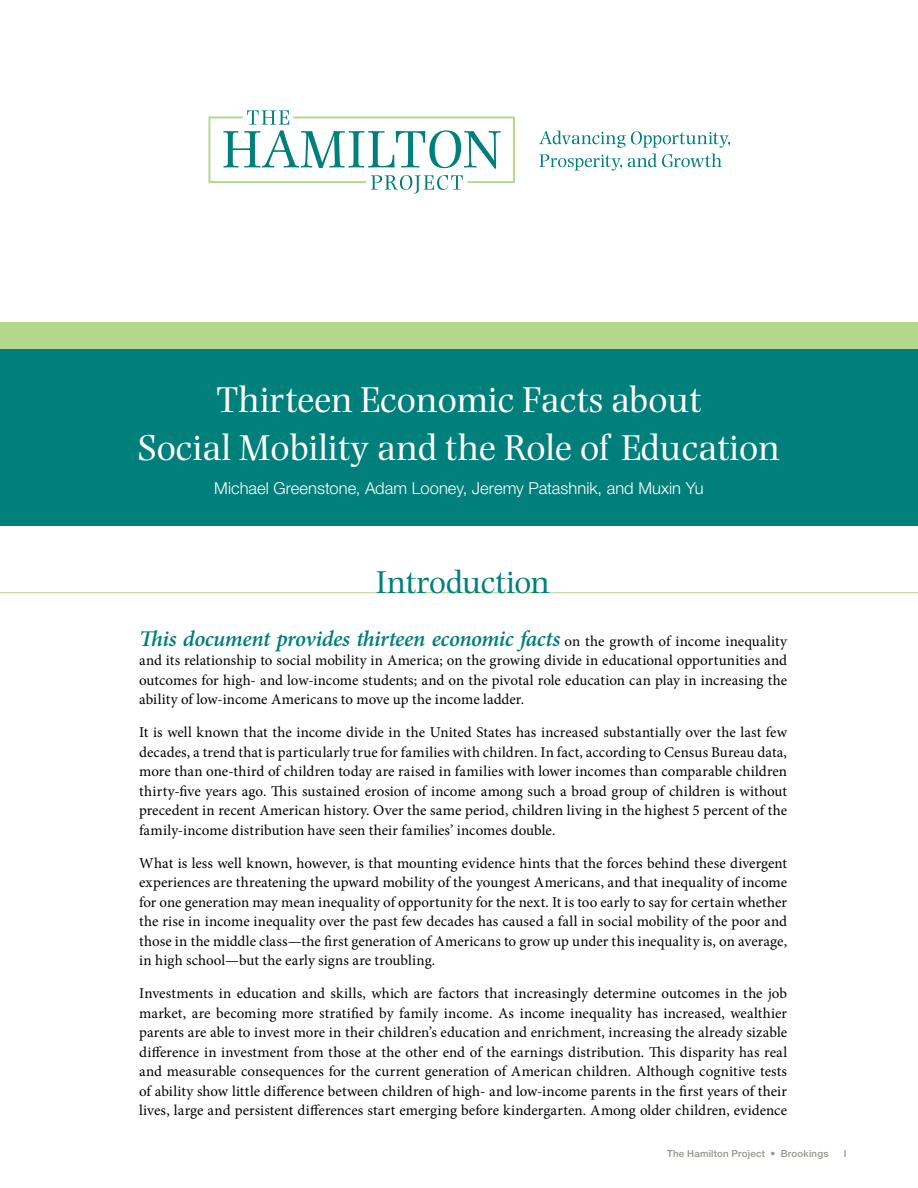
<style>
.page{position:relative;width:918px;height:1188px;background:#fff}
.page>*{position:absolute;margin:0;border:0;box-sizing:border-box;transform-origin:0 0}
.t1{font:37.5px/48px "Photina MT Std";color:#fff;text-align:center}
.t2{font:33px "Photina MT Std";letter-spacing:-.005em;color:#007f7b}
.t3{font:italic 600 22.5px "Minion Pro";letter-spacing:-.02em;color:#007f7b}
.t4{font:300 16.5px "Helvetica Neue";color:#fff}
.t5{font:15px/19.5px "Minion Pro";color:#000;text-align:justify}
.t6{font:500 9.75px "Helvetica Neue";letter-spacing:.02em;color:#94948b}
.s1{font-weight:400;font-style:normal;font-size:15px;color:#000}
</style>
<div class="page">
<div style="left:0;top:329px;width:918px;height:197px;background:#007f7b"></div>
<svg style="left:208px;top:110px;width:307px;height:84px"></svg>
<svg style="left:539px;top:131px;width:191px;height:40px"></svg>
<div style="left:0;top:322px;width:918px;height:27px;background:#b4d88b"></div>
<hr style="left:0;top:592px;width:918px;height:1px;background:#b4d88b">
<h1 class="t1" style="left:138px;top:375px;width:644px">Thirteen Economic Facts about<br>Social Mobility and the Role of Education</h1>
<p class="t4" style="left:214px;top:478px;width:491px">Michael Greenstone, Adam Looney, Jeremy Patashnik, and Muxin Yu</p>
<h2 class="t2" style="left:376px;top:563px;width:175px">Introduction</h2>
<h3 class="t3" style="left:139px;top:623px;width:650px">This document provides thirteen economic facts <span class="s1">on the growth of income inequality</span></h3>
<p class="t5" style="left:139px;top:651px;width:650px">and its relationship to social mobility in America; on the growing divide in educational opportunities and outcomes for high- and low-income students; and on the pivotal role education can play in increasing the ability of low-income Americans to move up the income ladder.</p>
<p class="t5" style="left:139px;top:723px;width:649px">It is well known that the income divide in the United States has increased substantially over the last few decades, a trend that is particularly true for families with children. In fact, according to Census Bureau data, more than one-third of children today are raised in families with lower incomes than comparable children thirty-five years ago. This sustained erosion of income among such a broad group of children is without precedent in recent American history. Over the same period, children living in the highest 5 percent of the family-income distribution have seen their families’ incomes double.</p>
<p class="t5" style="left:139px;top:853px;width:650px">What is less well known, however, is that mounting evidence hints that the forces behind these divergent experiences are threatening the upward mobility of the youngest Americans, and that inequality of income for one generation may mean inequality of opportunity for the next. It is too early to say for certain whether the rise in income inequality over the past few decades has caused a fall in social mobility of the poor and those in the middle class—the first generation of Americans to grow up under this inequality is, on average, in high school—but the early signs are troubling.</p>
<p class="t5" style="left:139px;top:984px;width:650px">Investments in education and skills, which are factors that increasingly determine outcomes in the job market, are becoming more stratified by family income. As income inequality has increased, wealthier parents are able to invest more in their children’s education and enrichment, increasing the already sizable difference in investment from those at the other end of the earnings distribution. This disparity has real and measurable consequences for the current generation of American children. Although cognitive tests of ability show little difference between children of high- and low-income parents in the first years of their lives, large and persistent differences start emerging before kindergarten. Among older children, evidence</p>
<p class="t6" style="left:667px;top:1147px;width:163px">The Hamilton Project • Brookings</p>
<p class="t6" style="left:844px;top:1147px;width:4px">I</p>
</div>
